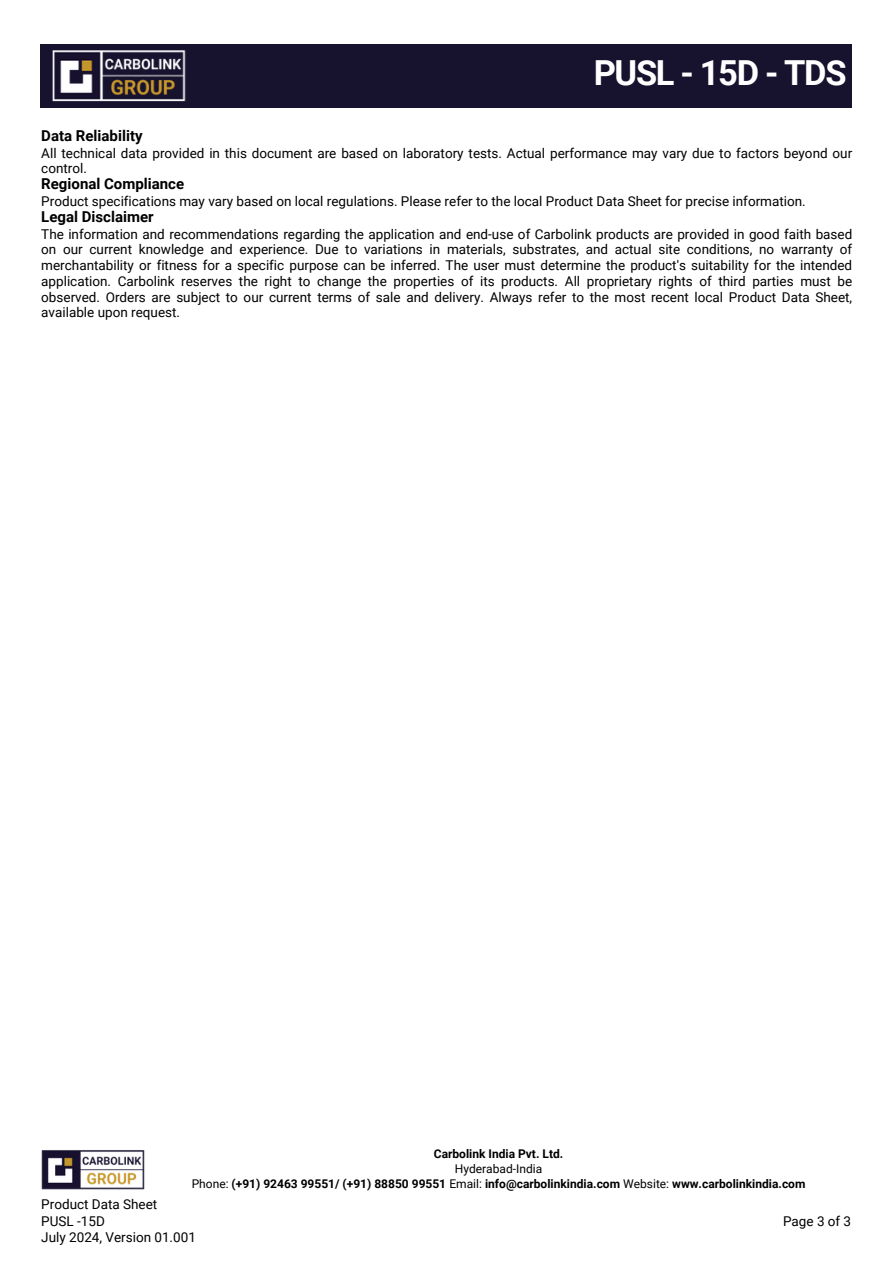
<style>
.page{position:relative;width:894px;height:1264px;background:#fff}
.page>*{position:absolute;margin:0;border:0;box-sizing:border-box;transform-origin:0 0}
.t1{font:700 34.5px "Roboto";letter-spacing:-.04em;color:#fff}
.t2{font:700 15px "Roboto";color:#000}
.t3{font:13.5px/15.8px "Roboto";color:#000}
.t4{font:700 12px "Roboto";color:#000}
.t5{font:12px "Roboto";color:#000}
.s1{font-weight:400}
</style>
<div class="page">
<div style="left:41px;top:44px;width:810px;height:64px;background:#17122e"></div>
<img style="left:52px;top:51px;width:134px;height:50px">
<img style="left:41px;top:1150px;width:104px;height:40px">
<p class="t1" style="left:593px;top:53px;width:254px">PUSL - 15D - TDS</p>
<p class="t2" style="left:41px;top:127px;width:103px">Data Reliability</p>
<p class="t3" style="left:41px;top:145px;width:812px">All technical data provided in this document are based on laboratory tests. Actual performance may vary due to factors beyond our control.</p>
<p class="t2" style="left:41px;top:175px;width:144px">Regional Compliance</p>
<p class="t3" style="left:41px;top:193px;width:765px">Product specifications may vary based on local regulations. Please refer to the local Product Data Sheet for precise information.</p>
<p class="t2" style="left:41px;top:208px;width:114px">Legal Disclaimer</p>
<p class="t3" style="left:41px;top:226px;width:812px;text-align:justify">The information and recommendations regarding the application and end-use of Carbolink products are provided in good faith based on our current knowledge and experience. Due to variations in materials, substrates, and actual site conditions, no warranty of merchantability or fitness for a specific purpose can be inferred. The user must determine the product's suitability for the intended application. Carbolink reserves the right to change the properties of its products. All proprietary rights of third parties must be observed. Orders are subject to our current terms of sale and delivery. Always refer to the most recent local Product Data Sheet, available upon request.</p>
<p class="t4" style="left:434px;top:1146px;width:131px">Carbolink India Pvt. Ltd.</p>
<h1 class="t5" style="left:455px;top:1161px;width:89px">Hyderabad-India</h1>
<h2 class="t4" style="left:192px;top:1176px;width:615px"><span class="s1">Phone:</span> (+91) 92463 99551/ (+91) 88850 99551 <span class="s1">Email:</span> info@carbolinkindia.com <span class="s1">Website:</span> www.carbolinkindia.com</h2>
<p class="t3" style="left:782px;top:1212px;width:70px">Page 3 of 3</p>
<p class="t3" style="left:41px;top:1195px;width:156px;line-height:16.8px">Product Data Sheet<br>PUSL -15D<br>July 2024, Version 01.001</p>
</div>
